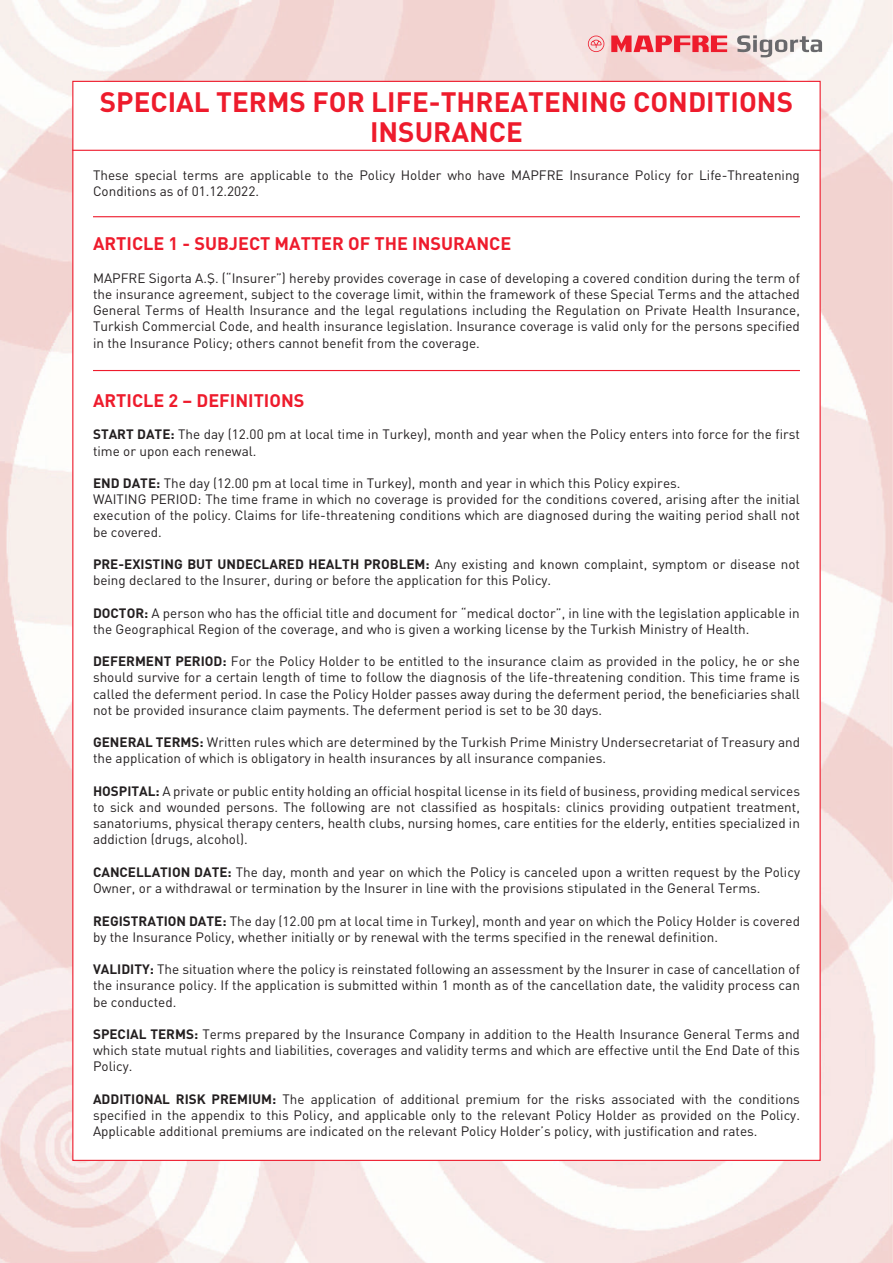
<style>
.page{position:relative;width:893px;height:1263px;background:#fff}
.page>*{position:absolute;margin:0;border:0;box-sizing:border-box;transform-origin:0 0}
.t1{font:27.75px/30px "DINT Bold";color:#ee1b2c;text-align:center}
.t2{font:18px "DINT Bold";color:#ee1b2c}
.t3{font:13.5px/16.2px "DINT";color:#231f20}
.s1{font-family:"DINT Bold"}
</style>
<div class="page">
<img style="left:0;top:0;width:893px;height:1263px">
<svg style="left:588px;top:36px;width:16px;height:16px"></svg>
<svg style="left:611px;top:36px;width:116px;height:16px;background:#ef616b"></svg>
<svg style="left:737px;top:35px;width:85px;height:22px"></svg>
<div style="left:72px;top:81px;width:749px;height:1080px;background:#fff;border:1px solid #ee1b2c"></div>
<hr style="left:93px;top:216px;width:707px;height:1px;background:#ee1b2c">
<hr style="left:93px;top:370px;width:707px;height:1px;background:#ee1b2c">
<hr style="left:72px;top:150px;width:749px;height:1px;background:#ee1b2c">
<h1 class="t1" style="left:100px;top:86px;width:695px">SPECIAL TERMS FOR LIFE-THREATENING CONDITIONS<br>INSURANCE</h1>
<p class="t3" style="left:93px;top:167px;width:708px">These special terms are applicable to the Policy Holder who have MAPFRE Insurance Policy for Life-Threatening<br>Conditions as of 01.12.2022.</p>
<h2 class="t2" style="left:93px;top:232px;width:420px">ARTICLE 1 - SUBJECT MATTER OF THE INSURANCE</h2>
<p class="t3" style="left:93px;top:270px;width:708px;text-align:justify">MAPFRE Sigorta A.Ş. (“Insurer”) hereby provides coverage in case of developing a covered condition during the term of the insurance agreement, subject to the coverage limit, within the framework of these Special Terms and the attached General Terms of Health Insurance and the legal regulations including the Regulation on Private Health Insurance, Turkish Commercial Code, and health insurance legislation. Insurance coverage is valid only for the persons specified in the Insurance Policy; others cannot benefit from the coverage.</p>
<h2 class="t2" style="left:93px;top:389px;width:213px">ARTICLE 2 – DEFINITIONS</h2>
<p class="t3" style="left:93px;top:426px;width:708px"><span class="s1">START DATE:</span> The day (12.00 pm at local time in Turkey), month and year when the Policy enters into force for the first time or upon each renewal.</p>
<p class="t3" style="left:93px;top:475px;width:708px"><span class="s1">END DATE:</span> The day (12.00 pm at local time in Turkey), month and year in which this Policy expires.<br>WAITING PERIOD: The time frame in which no coverage is provided for the conditions covered, arising after the initial execution of the policy. Claims for life-threatening conditions which are diagnosed during the waiting period shall not be covered.</p>
<p class="t3" style="left:93px;top:556px;width:708px"><span class="s1">PRE-EXISTING BUT UNDECLARED HEALTH PROBLEM:</span> Any existing and known complaint, symptom or disease not being declared to the Insurer, during or before the application for this Policy.</p>
<p class="t3" style="left:93px;top:604px;width:708px"><span class="s1">DOCTOR:</span> A person who has the official title and document for “medical doctor”, in line with the legislation applicable in the Geographical Region of the coverage, and who is given a working license by the Turkish Ministry of Health.</p>
<p class="t3" style="left:93px;top:653px;width:708px;text-align:justify"><span class="s1">DEFERMENT PERIOD:</span> For the Policy Holder to be entitled to the insurance claim as provided in the policy, he or she should survive for a certain length of time to follow the diagnosis of the life-threatening condition. This time frame is called the deferment period. In case the Policy Holder passes away during the deferment period, the beneficiaries shall not be provided insurance claim payments. The deferment period is set to be 30 days.</p>
<p class="t3" style="left:93px;top:734px;width:708px"><span class="s1">GENERAL TERMS:</span> Written rules which are determined by the Turkish Prime Ministry Undersecretariat of Treasury and the application of which is obligatory in health insurances by all insurance companies.</p>
<p class="t3" style="left:93px;top:783px;width:708px;text-align:justify"><span class="s1">HOSPITAL:</span> A private or public entity holding an official hospital license in its field of business, providing medical services to sick and wounded persons. The following are not classified as hospitals: clinics providing outpatient treatment, sanatoriums, physical therapy centers, health clubs, nursing homes, care entities for the elderly, entities specialized in addiction (drugs, alcohol).</p>
<p class="t3" style="left:93px;top:864px;width:708px"><span class="s1">CANCELLATION DATE:</span> The day, month and year on which the Policy is canceled upon a written request by the Policy<br>Owner, or a withdrawal or termination by the Insurer in line with the provisions stipulated in the General Terms.</p>
<p class="t3" style="left:93px;top:912px;width:708px"><span class="s1">REGISTRATION DATE:</span> The day (12.00 pm at local time in Turkey), month and year on which the Policy Holder is covered by the Insurance Policy, whether initially or by renewal with the terms specified in the renewal definition.</p>
<p class="t3" style="left:93px;top:961px;width:708px;text-align:justify"><span class="s1">VALIDITY:</span> The situation where the policy is reinstated following an assessment by the Insurer in case of cancellation of the insurance policy. If the application is submitted within 1 month as of the cancellation date, the validity process can be conducted.</p>
<p class="t3" style="left:93px;top:1026px;width:708px;text-align:justify"><span class="s1">SPECIAL TERMS:</span> Terms prepared by the Insurance Company in addition to the Health Insurance General Terms and which state mutual rights and liabilities, coverages and validity terms and which are effective until the End Date of this Policy.</p>
<p class="t3" style="left:93px;top:1090px;width:708px;text-align:justify"><span class="s1">ADDITIONAL RISK PREMIUM:</span> The application of additional premium for the risks associated with the conditions specified in the appendix to this Policy, and applicable only to the relevant Policy Holder as provided on the Policy.<br>Applicable additional premiums are indicated on the relevant Policy Holder’s policy, with justification and rates.</p>
</div>
